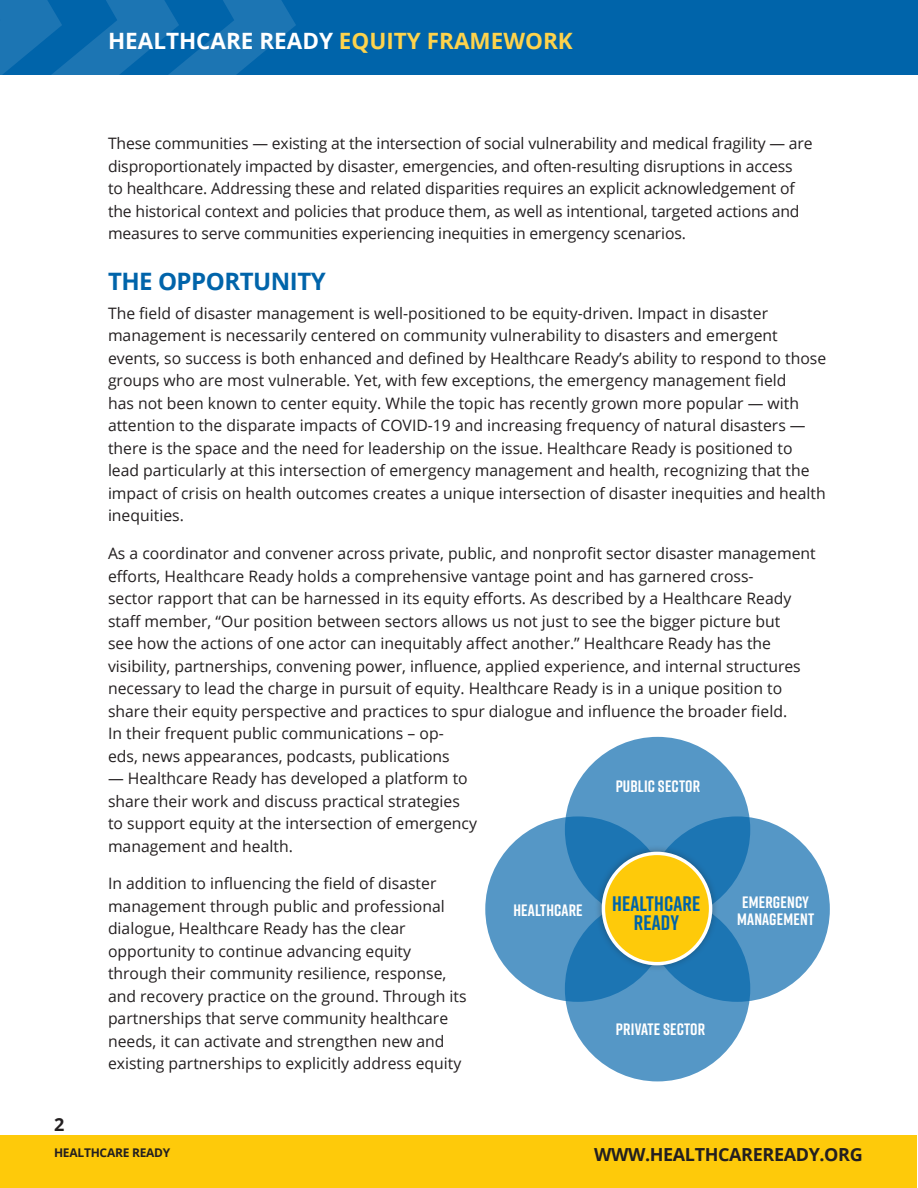
<style>
.page{position:relative;width:918px;height:1188px;background:#fff}
.page>*{position:absolute;margin:0;border:0;box-sizing:border-box;transform-origin:0 0}
.t1{font:700 24px "Open Sans";letter-spacing:-.02em;color:#0064aa}
.t2{font:700 22.5px "Open Sans";color:#fff}
.t3{font:700 21px "Rift";letter-spacing:.01em;color:#0064aa}
.t4{font:700 18px "Open Sans";letter-spacing:-.02em;color:#231f20}
.t5{font:700 16.5px "Rift";letter-spacing:.01em;color:#fff}
.BODY{font:15.75px/22.5px "Open Sans";color:#231f20}
.t6{font:700 12px "Open Sans";letter-spacing:-.02em;color:#231f20}
.s1{color:#fed34c}
</style>
<div class="page">
<div style="left:1px;top:1136px;width:916px;height:52px;background:#feca0a"></div>
<div style="left:0;top:0;width:918px;height:75px;background:#0064aa"></div>
<svg style="left:0;top:0;width:296px;height:75px"></svg>
<div style="left:485px;top:816px;width:186px;height:186px;background:#5597c6;border-radius:50%"></div>
<div style="left:644px;top:816px;width:186px;height:186px;background:#5597c6;border-radius:50%"></div>
<svg style="left:565px;top:737px;width:185px;height:185px;background:#448dc0"></svg>
<svg style="left:565px;top:896px;width:185px;height:185px;background:#448dc0"></svg>
<div style="left:595px;top:845px;width:124px;height:128px;background:#231f20;opacity:.36"></div>
<div style="left:603px;top:853px;width:108px;height:111px;background:#feca0a;border-radius:50%"></div>
<div style="left:602px;top:852px;width:110px;height:113px;border:3px solid #fff;border-radius:50%"></div>
<h2 class="t2" style="left:108px;top:25px;width:466px">HEALTHCARE READY <span class="s1">EQUITY FRAMEWORK</span></h2>
<p class="BODY" style="left:108px;top:132px;width:706px">These communities — existing at the intersection of social vulnerability and medical fragility — are disproportionately impacted by disaster, emergencies, and often-resulting disruptions in access<br>to healthcare. Addressing these and related disparities requires an explicit acknowledgement of the historical context and policies that produce them, as well as intentional, targeted actions and measures to serve communities experiencing inequities in emergency scenarios.</p>
<h1 class="t1" style="left:108px;top:264px;width:219px">THE OPPORTUNITY</h1>
<p class="BODY" style="left:108px;top:302px;width:720px">The field of disaster management is well-positioned to be equity-driven. Impact in disaster management is necessarily centered on community vulnerability to disasters and emergent events, so success is both enhanced and defined by Healthcare Ready’s ability to respond to those groups who are most vulnerable. Yet, with few exceptions, the emergency management field<br>has not been known to center equity. While the topic has recently grown more popular — with attention to the disparate impacts of COVID-19 and increasing frequency of natural disasters — there is the space and the need for leadership on the issue. Healthcare Ready is positioned to lead particularly at this intersection of emergency management and health, recognizing that the impact of crisis on health outcomes creates a unique intersection of disaster inequities and health inequities.</p>
<p class="BODY" style="left:108px;top:542px;width:709px">As a coordinator and convener across private, public, and nonprofit sector disaster management efforts, Healthcare Ready holds a comprehensive vantage point and has garnered cross-<br>sector rapport that can be harnessed in its equity efforts. As described by a Healthcare Ready staff member, “Our position between sectors allows us not just to see the bigger picture but<br>see how the actions of one actor can inequitably affect another.” Healthcare Ready has the visibility, partnerships, convening power, influence, applied experience, and internal structures necessary to lead the charge in pursuit of equity. Healthcare Ready is in a unique position to share their equity perspective and practices to spur dialogue and influence the broader field.<br>In their frequent public communications – op-<br>eds, news appearances, podcasts, publications</p>
<p class="BODY" style="left:108px;top:767px;width:370px">— Healthcare Ready has developed a platform to share their work and discuss practical strategies to support equity at the intersection of emergency management and health.</p>
<p class="BODY" style="left:108px;top:872px;width:360px">In addition to influencing the field of disaster management through public and professional dialogue, Healthcare Ready has the clear opportunity to continue advancing equity through their community resilience, response, and recovery practice on the ground. Through its partnerships that serve community healthcare needs, it can activate and strengthen new and existing partnerships to explicitly address equity</p>
<p class="t5" style="left:616px;top:775px;width:86px">PUBLIC SECTOR</p>
<p class="t5" style="left:742px;top:890px;width:68px">EMERGENCY</p>
<p class="t5" style="left:737px;top:907px;width:78px">MANAGEMENT</p>
<p class="t5" style="left:513px;top:898px;width:71px">HEALTHCARE</p>
<p class="t3" style="left:612px;top:889px;width:90px">HEALTHCARE</p>
<p class="t3" style="left:634px;top:908px;width:47px">READY</p>
<p class="t5" style="left:616px;top:1018px;width:91px">PRIVATE SECTOR</p>
<p class="t4" style="left:54px;top:1112px;width:12px">2</p>
<p class="t6" style="left:54px;top:1144px;width:118px">HEALTHCARE READY</p>
<p class="t4" style="left:594px;top:1142px;width:270px">WWW.HEALTHCAREREADY.ORG</p>
</div>
